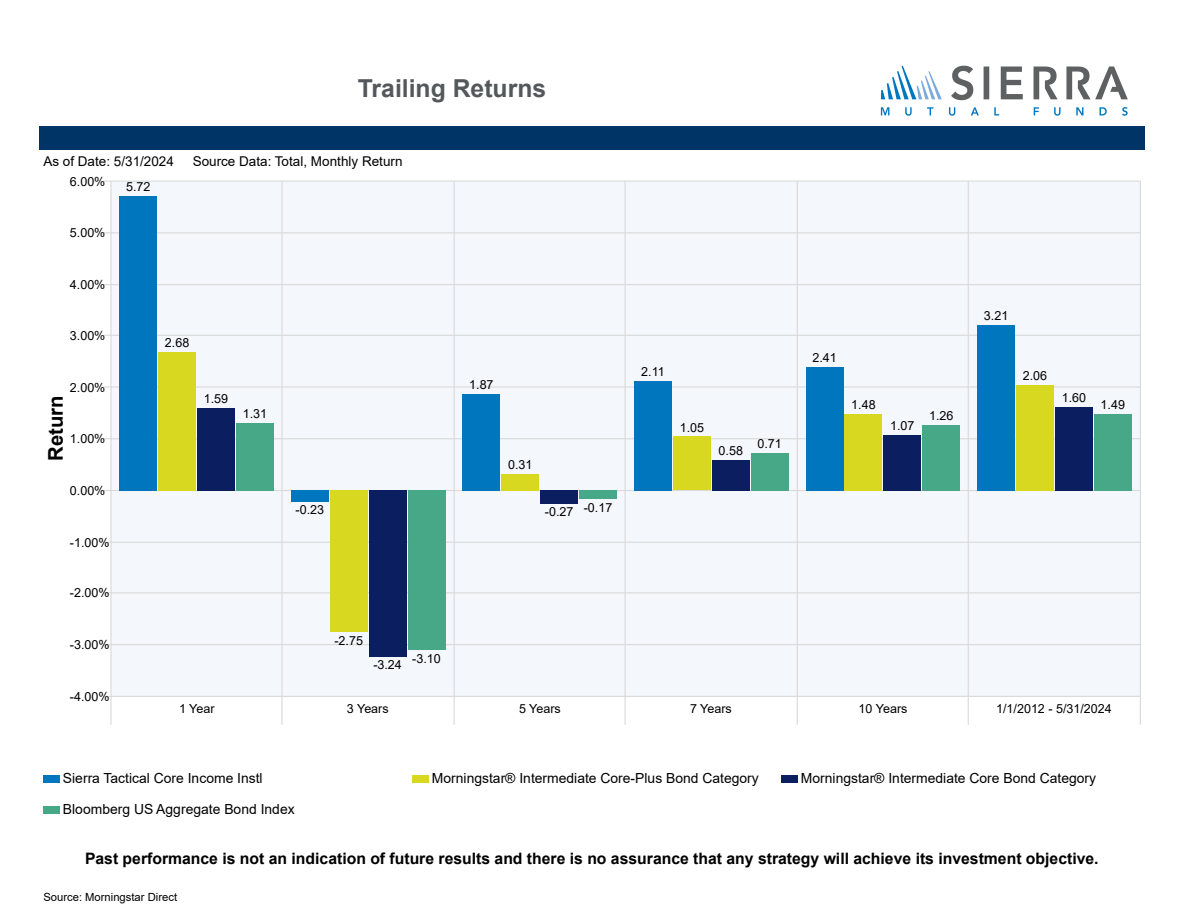
<style>
.page{position:relative;width:1188px;height:918px;background:#fff}
.page>*{position:absolute;margin:0;border:0;box-sizing:border-box;transform-origin:0 0}
.t1{font:700 24.75px "Arial";color:#54585a}
.t2{font:700 20.25px "Arial";color:#000}
.t3{font:700 15.75px "Arial";color:#000}
.t4{font:13.95px "Arial";color:#000}
.t5{font:13.5px "Arial";color:#000}
.t6{font:12.6px "Arial";color:#000}
.t7{font:11.25px "Arial";color:#000}
</style>
<div class="page">
<svg style="left:880px;top:65px;width:248px;height:51px"></svg>
<div style="left:39px;top:126px;width:1106px;height:24px;background:#036"></div>
<div style="left:111px;top:182px;width:1029px;height:515px;background:#f4f8fc"></div>
<hr style="left:110px;top:696px;width:2px;height:29px;background:#d9d9d9">
<hr style="left:1140px;top:181px;width:1px;height:515px;background:#d9d9d9">
<svg style="left:1140px;top:696px;width:1px;height:29px"></svg>
<hr style="left:281px;top:181px;width:2px;height:515px;background:#d9d9d9">
<hr style="left:281px;top:696px;width:2px;height:29px;background:#d9d9d9">
<hr style="left:454px;top:181px;width:1px;height:515px;background:#d9d9d9">
<svg style="left:454px;top:697px;width:1px;height:28px"></svg>
<hr style="left:625px;top:181px;width:1px;height:515px;background:#d9d9d9">
<svg style="left:625px;top:697px;width:1px;height:28px"></svg>
<hr style="left:797px;top:181px;width:1px;height:515px;background:#d9d9d9">
<svg style="left:797px;top:697px;width:1px;height:28px"></svg>
<hr style="left:968px;top:181px;width:1px;height:515px;background:#d9d9d9">
<svg style="left:968px;top:697px;width:1px;height:28px"></svg>
<hr style="left:110px;top:181px;width:2px;height:515px;background:#d9d9d9">
<hr style="left:111px;top:696px;width:1029px;height:1px;background:#d9d9d9">
<hr style="left:111px;top:644px;width:1029px;height:1px;background:#d9d9d9">
<hr style="left:111px;top:592px;width:1029px;height:1px;background:#d9d9d9">
<hr style="left:111px;top:542px;width:1029px;height:1px;background:#d9d9d9">
<hr style="left:111px;top:490px;width:1029px;height:1px;background:#d9d9d9">
<hr style="left:111px;top:438px;width:1029px;height:1px;background:#d9d9d9">
<hr style="left:111px;top:386px;width:1029px;height:2px;background:#d9d9d9">
<hr style="left:111px;top:335px;width:1029px;height:1px;background:#d9d9d9">
<hr style="left:111px;top:284px;width:1029px;height:1px;background:#d9d9d9">
<hr style="left:111px;top:232px;width:1029px;height:1px;background:#d9d9d9">
<hr style="left:111px;top:181px;width:1029px;height:1px;background:#d9d9d9">
<svg style="left:103px;top:386px;width:7px;height:2px"></svg>
<div style="left:119px;top:196px;width:38px;height:294px;background:#0076bf"></div>
<div style="left:291px;top:490px;width:38px;height:12px;background:#0076bf"></div>
<div style="left:463px;top:394px;width:37px;height:96px;background:#0076bf"></div>
<div style="left:634px;top:381px;width:38px;height:109px;background:#0076bf"></div>
<div style="left:806px;top:367px;width:37px;height:123px;background:#0076bf"></div>
<div style="left:977px;top:325px;width:38px;height:165px;background:#0076bf"></div>
<div style="left:158px;top:352px;width:38px;height:138px;background:#d8d821"></div>
<div style="left:330px;top:490px;width:38px;height:142px;background:#d8d821"></div>
<div style="left:501px;top:474px;width:38px;height:16px;background:#d8d821"></div>
<div style="left:673px;top:436px;width:38px;height:54px;background:#d8d821"></div>
<div style="left:845px;top:414px;width:37px;height:76px;background:#d8d821"></div>
<div style="left:1016px;top:385px;width:38px;height:105px;background:#d8d821"></div>
<div style="left:197px;top:408px;width:38px;height:82px;background:#0a1e60"></div>
<div style="left:369px;top:490px;width:38px;height:167px;background:#0a1e60"></div>
<div style="left:540px;top:490px;width:38px;height:14px;background:#0a1e60"></div>
<div style="left:712px;top:460px;width:38px;height:30px;background:#0a1e60"></div>
<div style="left:883px;top:435px;width:38px;height:55px;background:#0a1e60"></div>
<div style="left:1055px;top:407px;width:38px;height:83px;background:#0a1e60"></div>
<div style="left:236px;top:423px;width:38px;height:67px;background:#47a888"></div>
<div style="left:408px;top:490px;width:37px;height:160px;background:#47a888"></div>
<div style="left:579px;top:490px;width:38px;height:10px;background:#47a888"></div>
<div style="left:751px;top:453px;width:38px;height:37px;background:#47a888"></div>
<div style="left:922px;top:425px;width:38px;height:65px;background:#47a888"></div>
<div style="left:1094px;top:414px;width:38px;height:76px;background:#47a888"></div>
<div style="left:43px;top:775px;width:17px;height:8px;background:#0076bf"></div>
<div style="left:412px;top:775px;width:17px;height:8px;background:#d8d821"></div>
<div style="left:781px;top:775px;width:17px;height:8px;background:#0a1e60"></div>
<div style="left:43px;top:806px;width:17px;height:7px;background:#47a888"></div>
<h1 class="t1" style="left:358px;top:71px;width:190px">Trailing Returns</h1>
<p class="t5" style="left:43px;top:152px;width:132px">As of Date: 5/31/2024</p>
<p class="t5" style="left:193px;top:152px;width:211px">Source Data: Total, Monthly Return</p>
<p class="t6" style="left:70px;top:173px;width:37px">6.00%</p>
<p class="t6" style="left:70px;top:224px;width:37px">5.00%</p>
<p class="t6" style="left:70px;top:276px;width:37px">4.00%</p>
<p class="t6" style="left:70px;top:327px;width:37px">3.00%</p>
<p class="t6" style="left:70px;top:378px;width:37px">2.00%</p>
<h2 class="t2" style="left:41px;top:461px;width:67px;rotate:-90deg">Return</h2>
<p class="t6" style="left:70px;top:430px;width:37px">1.00%</p>
<p class="t6" style="left:70px;top:482px;width:37px">0.00%</p>
<p class="t6" style="left:70px;top:534px;width:41px">-1.00%</p>
<p class="t6" style="left:70px;top:584px;width:41px">-2.00%</p>
<p class="t6" style="left:70px;top:636px;width:41px">-3.00%</p>
<p class="t6" style="left:70px;top:688px;width:41px">-4.00%</p>
<p class="t6" style="left:126px;top:178px;width:26px">5.72</p>
<p class="t6" style="left:165px;top:334px;width:26px">2.68</p>
<p class="t6" style="left:204px;top:390px;width:26px">1.59</p>
<p class="t6" style="left:243px;top:405px;width:26px">1.31</p>
<p class="t6" style="left:296px;top:501px;width:30px">-0.23</p>
<p class="t6" style="left:469px;top:376px;width:26px">1.87</p>
<p class="t6" style="left:508px;top:456px;width:26px">0.31</p>
<p class="t6" style="left:545px;top:503px;width:30px">-0.27</p>
<p class="t6" style="left:584px;top:499px;width:30px">-0.17</p>
<p class="t6" style="left:641px;top:363px;width:25px">2.11</p>
<p class="t6" style="left:680px;top:419px;width:26px">1.05</p>
<p class="t6" style="left:719px;top:442px;width:26px">0.58</p>
<p class="t6" style="left:757px;top:435px;width:26px">0.71</p>
<p class="t6" style="left:812px;top:349px;width:26px">2.41</p>
<p class="t6" style="left:851px;top:396px;width:26px">1.48</p>
<p class="t6" style="left:890px;top:417px;width:26px">1.07</p>
<p class="t6" style="left:929px;top:407px;width:26px">1.26</p>
<p class="t6" style="left:984px;top:307px;width:26px">3.21</p>
<p class="t6" style="left:1023px;top:367px;width:26px">2.06</p>
<p class="t6" style="left:1062px;top:389px;width:26px">1.60</p>
<p class="t6" style="left:1101px;top:396px;width:26px">1.49</p>
<p class="t6" style="left:334px;top:632px;width:30px">-2.75</p>
<p class="t6" style="left:373px;top:656px;width:30px">-3.24</p>
<p class="t6" style="left:412px;top:650px;width:30px">-3.10</p>
<p class="t6" style="left:179px;top:700px;width:37px">1 Year</p>
<p class="t6" style="left:347px;top:700px;width:43px">3 Years</p>
<p class="t6" style="left:519px;top:700px;width:43px">5 Years</p>
<p class="t6" style="left:690px;top:700px;width:43px">7 Years</p>
<p class="t6" style="left:859px;top:700px;width:50px">10 Years</p>
<p class="t6" style="left:996px;top:700px;width:117px">1/1/2012 - 5/31/2024</p>
<p class="t4" style="left:63px;top:769px;width:201px">Sierra Tactical Core Income Instl</p>
<p class="t4" style="left:432px;top:769px;width:328px">Morningstar® Intermediate Core-Plus Bond Category</p>
<p class="t4" style="left:801px;top:769px;width:297px">Morningstar® Intermediate Core Bond Category</p>
<p class="t4" style="left:63px;top:799px;width:233px">Bloomberg US Aggregate Bond Index</p>
<p class="t3" style="left:85px;top:847px;width:1015px">Past performance is not an indication of future results and there is no assurance that any strategy will achieve its investment objective.</p>
<p class="t7" style="left:43px;top:890px;width:135px">Source: Morningstar Direct</p>
</div>
